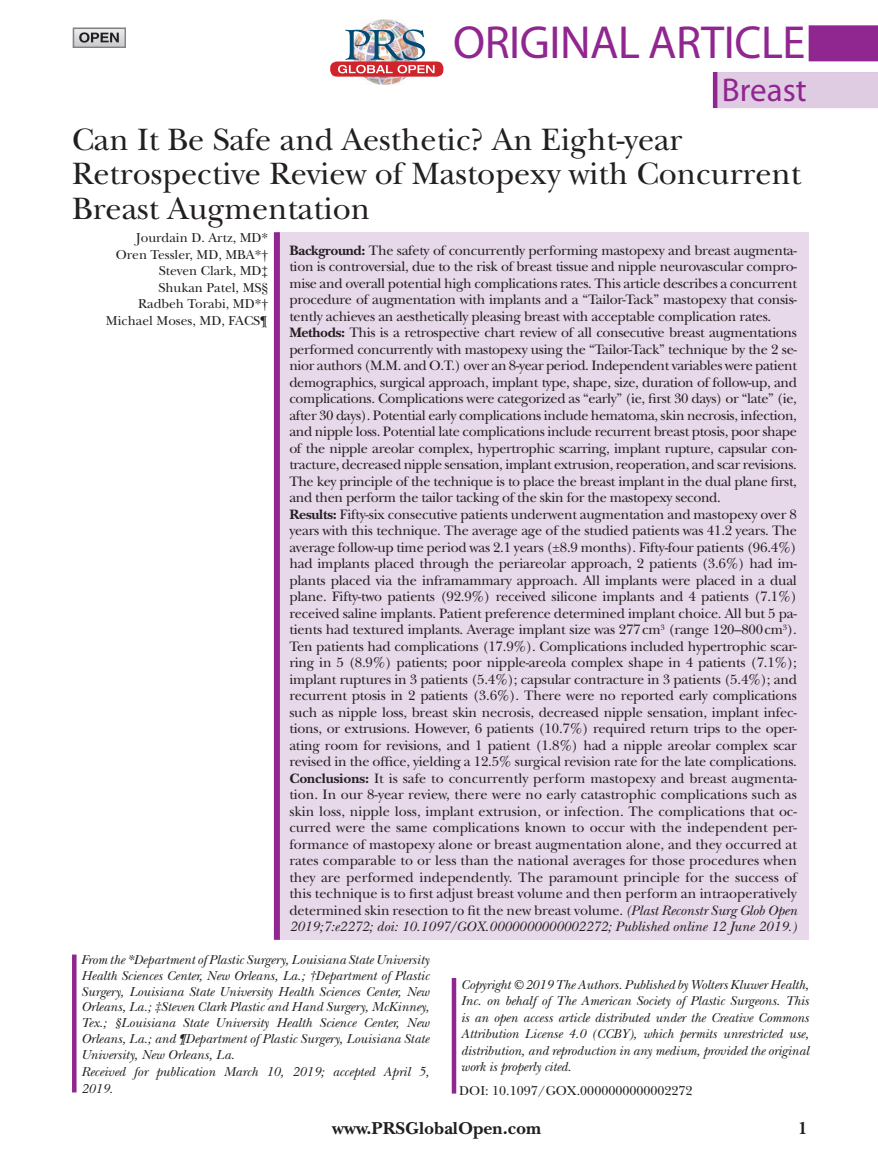
<style>
.page{position:relative;width:878px;height:1175px;background:#fff}
.page>*{position:absolute;margin:0;border:0;box-sizing:border-box;transform-origin:0 0}
.t1{font:46.5px "Myriad Pro";letter-spacing:-.01em;color:#90268f}
.t2{font:33px "Myriad Pro";color:#90268f}
.t3{font:32.25px/34.5px "New Baskerville";color:#231f20}
.t4{font:700 18px "New Baskerville";color:#231f20}
.t5{font:14.25px/16.5px "New Baskerville";letter-spacing:-.015em;color:#231f20}
.t6{font:italic 13.5px/16.5px "New Baskerville";color:#231f20;text-align:justify}
.t7{font:13.5px/16.5px "New Baskerville";color:#231f20;text-align:right}
.s1{font-weight:700}
.s2{font-style:italic}
</style>
<div class="page">
<div style="left:73px;top:28px;width:52px;height:20px;border:2px solid #808285"></div>
<svg style="left:79px;top:32px;width:40px;height:11px"></svg>
<img style="left:361px;top:20px;width:48px;height:64px">
<div style="left:330px;top:61px;width:113px;height:16px;background:#d1232a;border-radius:7px"></div>
<img style="left:338px;top:29px;width:96px;height:44px">
<div style="left:277px;top:232px;width:531px;height:707px;background:#e7d8ea"></div>
<div style="left:274px;top:232px;width:6px;height:707px;background:#90268f"></div>
<div style="left:712px;top:72px;width:166px;height:36px;background:#90268f"></div>
<div style="left:717px;top:72px;width:161px;height:36px;background:#dfcce3"></div>
<hr style="left:72px;top:954px;width:4px;height:138px;background:#90268f">
<hr style="left:452px;top:978px;width:4px;height:115px;background:#90268f">
<div style="left:808px;top:25px;width:70px;height:36px;background:#90268f"></div>
<h1 class="t1" style="left:453px;top:14px;width:354px">ORIGINAL ARTICLE</h1>
<h2 class="t2" style="left:722px;top:69px;width:86px">BREAST</h2>
<h3 class="t3" style="left:72px;top:122px;width:730px">Can It Be Safe and Aesthetic? An Eight-year<br>Retrospective Review of Mastopexy with Concurrent<br>Breast Augmentation</h3>
<p class="t7" style="left:106px;top:229px;width:164px">Jourdain D. Artz, MD*<br>Oren Tessler, MD, MBA*†<br>Steven Clark, MD‡<br>Shukan Patel, MS§<br>Radbeh Torabi, MD*†<br>Michael Moses, MD, FACS¶</p>
<p class="t5" style="left:289px;top:242px;width:509px"><span class="s1">Background:</span> The safety of concurrently performing mastopexy and breast augmenta&shy;tion is controversial, due to the risk of breast tissue and nipple neurovascular compro&shy;mise and overall potential high complications rates. This article describes a concurrent procedure of augmentation with implants and a “Tailor-Tack” mastopexy that consis&shy;tently achieves an aesthetically pleasing breast with acceptable complication rates.<br><span class="s1">Methods:</span> This is a retrospective chart review of all consecutive breast augmentations performed concurrently with mastopexy using the “Tailor-Tack” technique by the 2 se&shy;nior authors (M.M. and O.T.) over an 8-year period. Independent variables were patient demographics, surgical approach, implant type, shape, size, duration of follow-up, and complications. Complications were categorized as “early” (ie, first 30 days) or “late” (ie, after 30 days). Potential early complications include hematoma, skin necrosis, infection, and nipple loss. Potential late complications include recurrent breast ptosis, poor shape of the nipple areolar complex, hypertrophic scarring, implant rupture, capsular con&shy;tracture, decreased nipple sensation, implant extrusion, reoperation, and scar revisions.<br>The key principle of the technique is to place the breast implant in the dual plane first, and then perform the tailor tacking of the skin for the mastopexy second.<br><span class="s1">Results:</span> Fifty-six consecutive patients underwent augmentation and mastopexy over 8 years with this technique. The average age of the studied patients was 41.2 years. The average follow-up time period was 2.1 years (±8.9 months). Fifty-four patients (96.4%) had implants placed through the periareolar approach, 2 patients (3.6%) had im&shy;plants placed via the inframammary approach. All implants were placed in a dual plane. Fifty-two patients (92.9%) received silicone implants and 4 patients (7.1%) received saline implants. Patient preference determined implant choice. All but 5 pa&shy;tients had textured implants. Average implant size was 277cm<sup>3</sup> (range 120–800cm<sup>3</sup>).<br>Ten patients had complications (17.9%). Complications included hypertrophic scar&shy;ring in 5 (8.9%) patients; poor nipple-areola complex shape in 4 patients (7.1%); implant ruptures in 3 patients (5.4%); capsular contracture in 3 patients (5.4%); and recurrent ptosis in 2 patients (3.6%). There were no reported early complications such as nipple loss, breast skin necrosis, decreased nipple sensation, implant infec&shy;tions, or extrusions. However, 6 patients (10.7%) required return trips to the oper&shy;ating room for revisions, and 1 patient (1.8%) had a nipple areolar complex scar revised in the office, yielding a 12.5% surgical revision rate for the late complications.<br><span class="s1">Conclusions:</span> It is safe to concurrently perform mastopexy and breast augmenta&shy;tion. In our 8-year review, there were no early catastrophic complications such as skin loss, nipple loss, implant extrusion, or infection. The complications that oc&shy;curred were the same complications known to occur with the independent per&shy;formance of mastopexy alone or breast augmentation alone, and they occurred at rates comparable to or less than the national averages for those procedures when they are performed independently. The paramount principle for the success of this technique is to first adjust breast volume and then perform an intraoperatively determined skin resection to fit the new breast volume. <span class="s2">(Plast Reconstr Surg Glob Open 2019;7:e2272; doi: 10.1097/GOX.0000000000002272; Published online 12 June 2019.)</span></p>
<p class="t6" style="left:81px;top:952px;width:350px;line-height:15.8px">From the *Department of Plastic Surgery, Louisiana State University Health Sciences Center, New Orleans, La.; †Department of Plastic Surgery, Louisiana State University Health Sciences Center, New Orleans, La.; ‡Steven Clark Plastic and Hand Surgery, McKinney, Tex.; §Louisiana State University Health Science Center, New Orleans, La.; and ¶Department of Plastic Surgery, Louisiana State University, New Orleans, La.</p>
<p class="t6" style="left:81px;top:1063px;width:350px">Received for publication March 10, 2019; accepted April 5,<br>2019.</p>
<p class="t6" style="left:460px;top:976px;width:350px">Copyright © 2019 The Authors. Published by Wolters Kluwer Health, Inc. on behalf of The American Society of Plastic Surgeons. This is an open access article distributed under the Creative Commons Attribution License 4.0 (CCBY), which permits unrestricted use, distribution, and reproduction in any medium, provided the original work is properly cited.</p>
<p class="t7" style="left:459px;top:1082px;width:235px">DOI: 10.1097/GOX.0000000000002272</p>
<p class="t4" style="left:332px;top:1118px;width:210px">www.PRSGlobalOpen.com</p>
<p class="t4" style="left:798px;top:1118px;width:11px">1</p>
</div>
